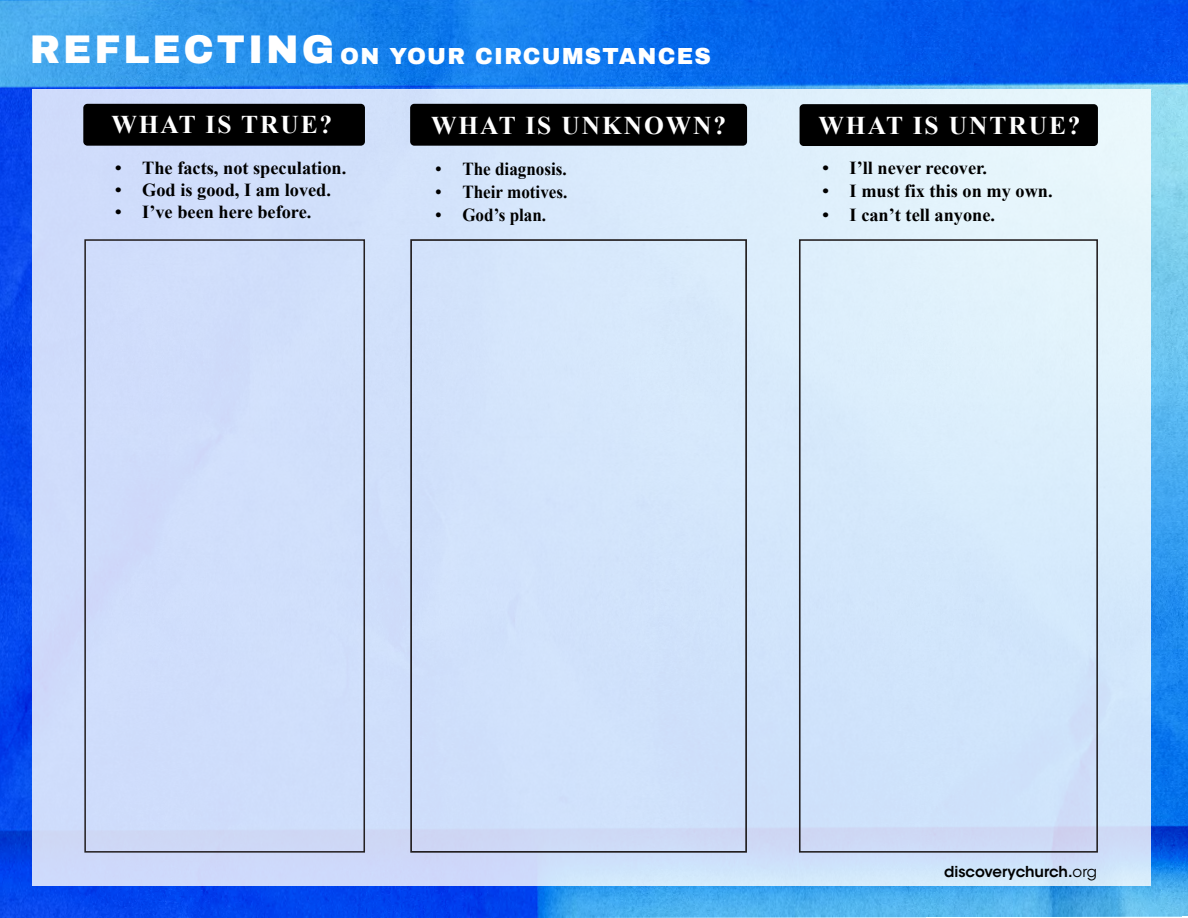
<style>
.page{position:relative;width:1188px;height:918px;background:#fff}
.page>*{position:absolute;margin:0;border:0;box-sizing:border-box;transform-origin:0 0}
.t1{font:700 25.5px "Times New Roman";letter-spacing:.075em;color:#fff}
.t2{font:900 22.8px "Archivo";letter-spacing:.055em;color:#fff}
.t3{font:700 18.3px "Times New Roman";color:#000}
.t4{font:700 18.3px "Times New Roman";color:#000;scale:.93 1}
.t5{font:600 15px "ITC Avant Garde Std";color:#000}
.s1{font-size:39.15px}
.s2{font-weight:400}
</style>
<div class="page">
<img style="left:0;top:0;width:1188px;height:918px">
<div style="left:33px;top:89px;width:1118px;height:797px;background:linear-gradient(to right,#cddafb,#daedfb)"></div>
<div style="left:83px;top:104px;width:282px;height:42px;background:#000;border-radius:4px"></div>
<div style="left:410px;top:104px;width:337px;height:42px;background:#000;border-radius:4px"></div>
<div style="left:800px;top:104px;width:298px;height:42px;background:#000;border-radius:4px"></div>
<div style="left:84px;top:239px;width:281px;height:614px;border:2px solid #231f20"></div>
<div style="left:799px;top:239px;width:299px;height:614px;border:2px solid #231f20"></div>
<div style="left:410px;top:239px;width:337px;height:614px;border:2px solid #231f20"></div>
<p class="t2" style="left:30px;top:42px;width:683px"><span class="s1">REFLECTING</span> ON YOUR CIRCUMSTANCES</p>
<h1 class="t1" style="left:111px;top:107px;width:223px">WHAT IS TRUE?</h1>
<h1 class="t1" style="left:431px;top:108px;width:297px">WHAT IS UNKNOWN?</h1>
<h1 class="t1" style="left:819px;top:108px;width:264px">WHAT IS UNTRUE?</h1>
<p class="t3" style="left:115px;top:156px;width:233px">• The facts, not speculation.</p>
<p class="t3" style="left:115px;top:177px;width:217px">• God is good, I am loved.</p>
<p class="t3" style="left:115px;top:199px;width:198px">• I’ve been here before.</p>
<p class="t3" style="left:823px;top:156px;width:166px">• I’ll never recover.</p>
<p class="t3" style="left:823px;top:179px;width:232px">• I must fix this on my own.</p>
<p class="t3" style="left:823px;top:202px;width:174px">• I can’t tell anyone.</p>
<p class="t4" style="left:435px;top:156px;width:143px">• The diagnosis.</p>
<p class="t4" style="left:435px;top:179px;width:144px">• Their motives.</p>
<p class="t4" style="left:435px;top:203px;width:121px">• God’s plan.</p>
<p class="t5" style="left:944px;top:862px;width:154px">discoverychurch.<span class="s2">org</span></p>
</div>
